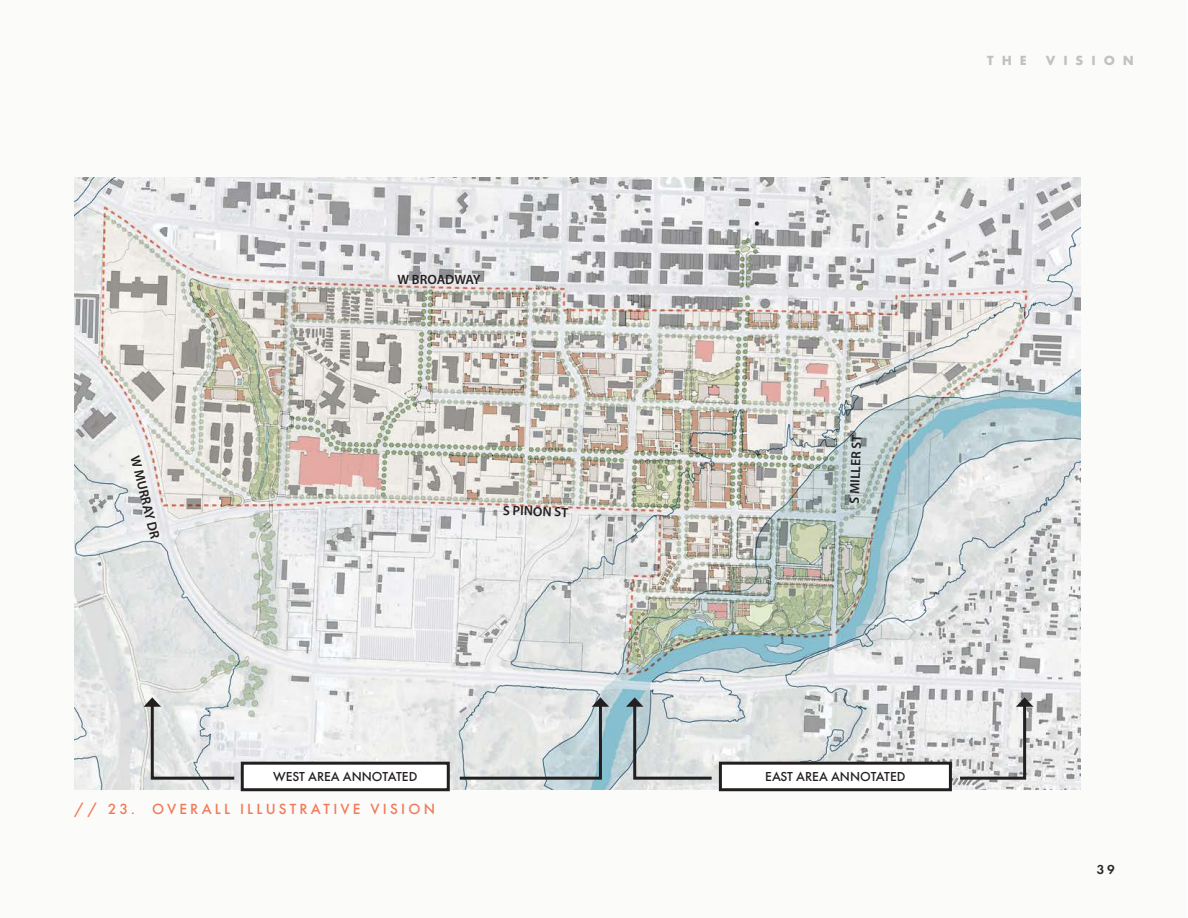
<style>
.page{position:relative;width:1188px;height:918px;background:#fff}
.page>*{position:absolute;margin:0;border:0;box-sizing:border-box;transform-origin:0 0}
.t1{font:500 15.3px "Futura PT";letter-spacing:.21em;color:#f27958}
.t2{font:700 13.8px "Futura PT";letter-spacing:.575em;color:#bec2c1}
.Street_Names{font:600 13.5px "Myriad Pro";letter-spacing:-.005em;color:#231f20}
.t3{font:500 13.5px "Futura PT";color:#231f20}
.t4{font:600 13.5px "Futura PT";color:#242a29}
</style>
<div class="page">
<div style="left:0;top:0;width:1187px;height:918px;background:#fbfbfa"></div>
<img style="left:74px;top:178px;width:1006px;height:612px">
<div style="left:242px;top:763px;width:206px;height:27px;background:#fff"></div>
<div style="left:241px;top:762px;width:209px;height:29px;border:3px solid #231f20"></div>
<div style="left:720px;top:763px;width:230px;height:27px;background:#fff"></div>
<div style="left:719px;top:762px;width:233px;height:29px;border:3px solid #231f20"></div>
<svg style="left:144px;top:697px;width:93px;height:84px"></svg>
<svg style="left:626px;top:697px;width:89px;height:84px;background:#cad0d1"></svg>
<svg style="left:457px;top:697px;width:152px;height:84px;background:#ccd3d5"></svg>
<svg style="left:957px;top:697px;width:76px;height:84px"></svg>
<p class="Street_Names" style="left:143px;top:454px;width:86px;rotate:76deg">W MURRAY DR</p>
<p class="Street_Names" style="left:397px;top:271px;width:85px">W BROADWAY</p>
<p class="Street_Names" style="left:503px;top:502px;width:67px;rotate:2deg">S PINON ST</p>
<p class="t2" style="left:987px;top:51px;width:41px">THE</p>
<p class="t2" style="left:1046px;top:51px;width:90px">VISION</p>
<p class="Street_Names" style="left:846px;top:503px;width:71px;rotate:-88deg">S MILLER ST</p>
<p class="t3" style="left:273px;top:768px;width:146px">WEST AREA ANNOTATED</p>
<p class="t3" style="left:765px;top:768px;width:142px">EAST AREA ANNOTATED</p>
<p class="t1" style="left:74px;top:800px;width:363px">// 23. OVERALL ILLUSTRATIVE VISION</p>
<p class="t4" style="left:1097px;top:861px;width:20px">39</p>
</div>
